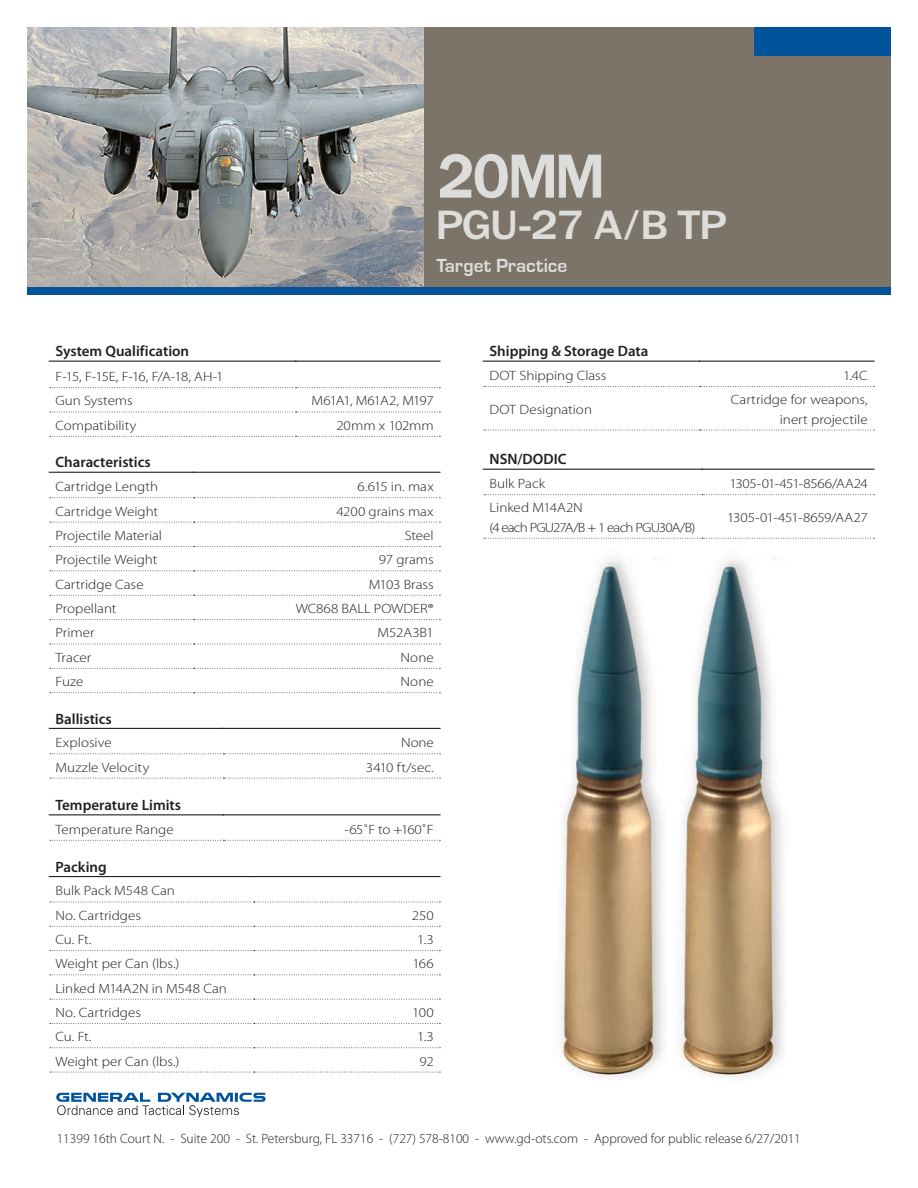
<style>
.page{position:relative;width:918px;height:1188px;background:#fff}
.page>*{position:absolute;margin:0;border:0;box-sizing:border-box;transform-origin:0 0}
.t1{font:60px "Framina";color:#dddddb}
.t2{font:40.5px "Framina";letter-spacing:-.02em;color:#dddddb;scale:1.11 1}
.t3{font:700 19.5px "Eurostile";color:#dddddb}
.t4{font:600 15px "Myriad Pro";color:#231f20}
.t5{font:300 13.5px/24.3px "Myriad Pro";color:#231f20;scale:1.11 1}
.t6{font:300 13.5px "Myriad Pro";color:#231f20}
.t7{font:300 13.5px "Myriad Pro";letter-spacing:-.02em;color:#231f20;scale:1.11 1}
.t8{font:300 13.5px/20.2px "Myriad Pro";letter-spacing:-.055em;color:#231f20;scale:1.11 1}
.t9{font:300 13.5px "Myriad Pro";letter-spacing:-.065em;color:#231f20;scale:1.11 1}
</style>
<div class="page">
<div style="left:421px;top:27px;width:470px;height:260px;background:#7c7468"></div>
<img style="left:27px;top:27px;width:397px;height:260px">
<div style="left:27px;top:287px;width:864px;height:8px;background:#01539b"></div>
<div style="left:755px;top:27px;width:136px;height:28px;background:#01539b"></div>
<svg style="left:440px;top:153px;width:162px;height:46px"></svg>
<svg style="left:56px;top:1093px;width:210px;height:24px"></svg>
<img style="left:560px;top:557px;width:224px;height:522px">
<svg style="left:50px;top:387px;width:390px;height:1px"></svg>
<svg style="left:50px;top:412px;width:390px;height:1px"></svg>
<svg style="left:50px;top:436px;width:390px;height:1px"></svg>
<hr style="left:49px;top:361px;width:247px;height:1px;background:#231f20">
<hr style="left:295px;top:361px;width:146px;height:1px;background:#231f20">
<svg style="left:50px;top:753px;width:391px;height:1px"></svg>
<svg style="left:50px;top:778px;width:391px;height:1px"></svg>
<hr style="left:49px;top:728px;width:175px;height:1px;background:#231f20">
<hr style="left:223px;top:728px;width:218px;height:1px;background:#231f20">
<svg style="left:50px;top:840px;width:390px;height:1px"></svg>
<hr style="left:49px;top:814px;width:175px;height:1px;background:#231f20">
<hr style="left:223px;top:814px;width:218px;height:1px;background:#231f20">
<svg style="left:484px;top:494px;width:390px;height:1px"></svg>
<svg style="left:484px;top:538px;width:390px;height:1px"></svg>
<hr style="left:483px;top:469px;width:220px;height:1px;background:#231f20">
<hr style="left:701px;top:469px;width:174px;height:1px;background:#231f20">
<svg style="left:50px;top:902px;width:390px;height:1px"></svg>
<svg style="left:50px;top:926px;width:390px;height:1px"></svg>
<svg style="left:50px;top:950px;width:390px;height:1px"></svg>
<svg style="left:50px;top:974px;width:390px;height:1px"></svg>
<svg style="left:50px;top:999px;width:390px;height:1px"></svg>
<svg style="left:50px;top:1023px;width:390px;height:1px"></svg>
<svg style="left:50px;top:1047px;width:390px;height:1px"></svg>
<svg style="left:50px;top:1072px;width:390px;height:1px"></svg>
<hr style="left:49px;top:876px;width:205px;height:1px;background:#231f20">
<hr style="left:253px;top:876px;width:188px;height:1px;background:#231f20">
<svg style="left:484px;top:386px;width:390px;height:1px"></svg>
<svg style="left:484px;top:430px;width:390px;height:1px"></svg>
<hr style="left:483px;top:361px;width:217px;height:1px;background:#231f20">
<hr style="left:699px;top:361px;width:176px;height:1px;background:#231f20">
<svg style="left:50px;top:497px;width:390px;height:1px"></svg>
<svg style="left:50px;top:522px;width:390px;height:1px"></svg>
<svg style="left:50px;top:546px;width:390px;height:1px"></svg>
<svg style="left:50px;top:570px;width:390px;height:1px"></svg>
<svg style="left:50px;top:595px;width:390px;height:1px"></svg>
<svg style="left:50px;top:619px;width:390px;height:1px"></svg>
<svg style="left:50px;top:644px;width:390px;height:1px"></svg>
<svg style="left:50px;top:668px;width:390px;height:1px"></svg>
<svg style="left:50px;top:692px;width:390px;height:1px"></svg>
<hr style="left:49px;top:472px;width:145px;height:1px;background:#231f20">
<hr style="left:193px;top:472px;width:248px;height:1px;background:#231f20">
<h1 class="t1" style="left:436px;top:140px;width:169px">20MM</h1>
<h2 class="t2" style="left:436px;top:200px;width:263px">PGU-27 A/B TP</h2>
<h3 class="t3" style="left:436px;top:255px;width:133px">Target Practice</h3>
<p class="t4" style="left:56px;top:342px;width:135px">System Qualification</p>
<p class="t5" style="left:56px;top:365px;width:153px">F-15, F-15E, F-16, F/A-18, AH-1<br>Gun Systems</p>
<p class="t9" style="left:312px;top:394px;width:111px">M61A1, M61A2, M197</p>
<p class="t5" style="left:56px;top:413px;width:74px">Compatibility</p>
<p class="t5" style="left:337px;top:413px;width:89px">20mm x 102mm</p>
<p class="t4" style="left:56px;top:453px;width:97px">Characteristics</p>
<p class="t5" style="left:56px;top:475px;width:94px">Cartridge Length</p>
<p class="t5" style="left:358px;top:475px;width:70px">6.615 in. max</p>
<p class="t5" style="left:56px;top:499px;width:94px">Cartridge Weight</p>
<p class="t5" style="left:336px;top:499px;width:89px">4200 grains max</p>
<p class="t5" style="left:56px;top:524px;width:98px">Projectile Material</p>
<p class="t5" style="left:405px;top:524px;width:28px">Steel</p>
<p class="t5" style="left:56px;top:548px;width:93px">Projectile Weight</p>
<p class="t5" style="left:379px;top:548px;width:51px">97 grams</p>
<p class="t5" style="left:56px;top:572px;width:81px">Cartridge Case</p>
<p class="t5" style="left:369px;top:572px;width:60px">M103 Brass</p>
<p class="t5" style="left:56px;top:597px;width:56px">Propellant</p>
<p class="t5" style="left:296px;top:597px;width:126px">WC868 BALL POWDER®</p>
<p class="t5" style="left:56px;top:621px;width:37px">Primer</p>
<p class="t5" style="left:377px;top:621px;width:52px">M52A3B1</p>
<p class="t5" style="left:56px;top:645px;width:34px">Tracer</p>
<p class="t5" style="left:401px;top:645px;width:31px">None</p>
<p class="t5" style="left:56px;top:670px;width:27px">Fuze</p>
<p class="t5" style="left:401px;top:670px;width:31px">None</p>
<p class="t4" style="left:56px;top:709px;width:58px">Ballistics</p>
<p class="t5" style="left:56px;top:731px;width:52px">Explosive</p>
<p class="t5" style="left:401px;top:731px;width:31px">None</p>
<p class="t5" style="left:56px;top:755px;width:86px">Muzzle Velocity</p>
<p class="t5" style="left:366px;top:755px;width:63px">3410 ft/sec.</p>
<p class="t4" style="left:56px;top:795px;width:127px">Temperature Limits</p>
<p class="t5" style="left:56px;top:817px;width:108px">Temperature Range</p>
<p class="t5" style="left:345px;top:817px;width:82px">-65˚F to +160˚F</p>
<p class="t4" style="left:56px;top:857px;width:53px">Packing</p>
<p class="t5" style="left:56px;top:879px;width:109px">Bulk Pack M548 Can<br>No. Cartridges</p>
<p class="t5" style="left:412px;top:903px;width:21px">250</p>
<p class="t5" style="left:56px;top:928px;width:34px">Cu. Ft.</p>
<p class="t5" style="left:417px;top:928px;width:16px">1.3</p>
<p class="t5" style="left:56px;top:952px;width:113px">Weight per Can (lbs.)</p>
<p class="t5" style="left:412px;top:952px;width:21px">166</p>
<p class="t5" style="left:56px;top:976px;width:156px">Linked M14A2N in M548 Can<br>No. Cartridges</p>
<p class="t5" style="left:412px;top:1001px;width:21px">100</p>
<p class="t5" style="left:56px;top:1025px;width:34px">Cu. Ft.</p>
<p class="t5" style="left:417px;top:1025px;width:16px">1.3</p>
<p class="t5" style="left:56px;top:1049px;width:113px">Weight per Can (lbs.)</p>
<p class="t5" style="left:420px;top:1049px;width:14px">92</p>
<p class="t4" style="left:490px;top:342px;width:160px">Shipping &amp; Storage Data</p>
<p class="t5" style="left:490px;top:364px;width:107px">DOT Shipping Class</p>
<p class="t5" style="left:843px;top:364px;width:24px">1.4C</p>
<p class="t5" style="left:490px;top:398px;width:94px">DOT Designation</p>
<p class="t5" style="left:731px;top:389px;width:125px;line-height:20.2px;text-align:right">Cartridge for weapons, inert projectile</p>
<p class="t4" style="left:490px;top:450px;width:78px">NSN/DODIC</p>
<p class="t5" style="left:490px;top:472px;width:52px">Bulk Pack</p>
<p class="t7" style="left:729px;top:476px;width:126px">1305-01-451-8566/AA24</p>
<p class="t8" style="left:490px;top:498px;width:187px">Linked M14A2N<br>(4 each PGU27A/B + 1 each PGU30A/B)</p>
<p class="t7" style="left:727px;top:510px;width:128px">1305-01-451-8659/AA27</p>
<p class="t6" style="left:57px;top:1131px;width:746px">11399 16th Court N. - Suite 200 - St. Petersburg, FL 33716 - (727) 578-8100 - www.gd-ots.com - Approved for public release 6/27/2011</p>
</div>
